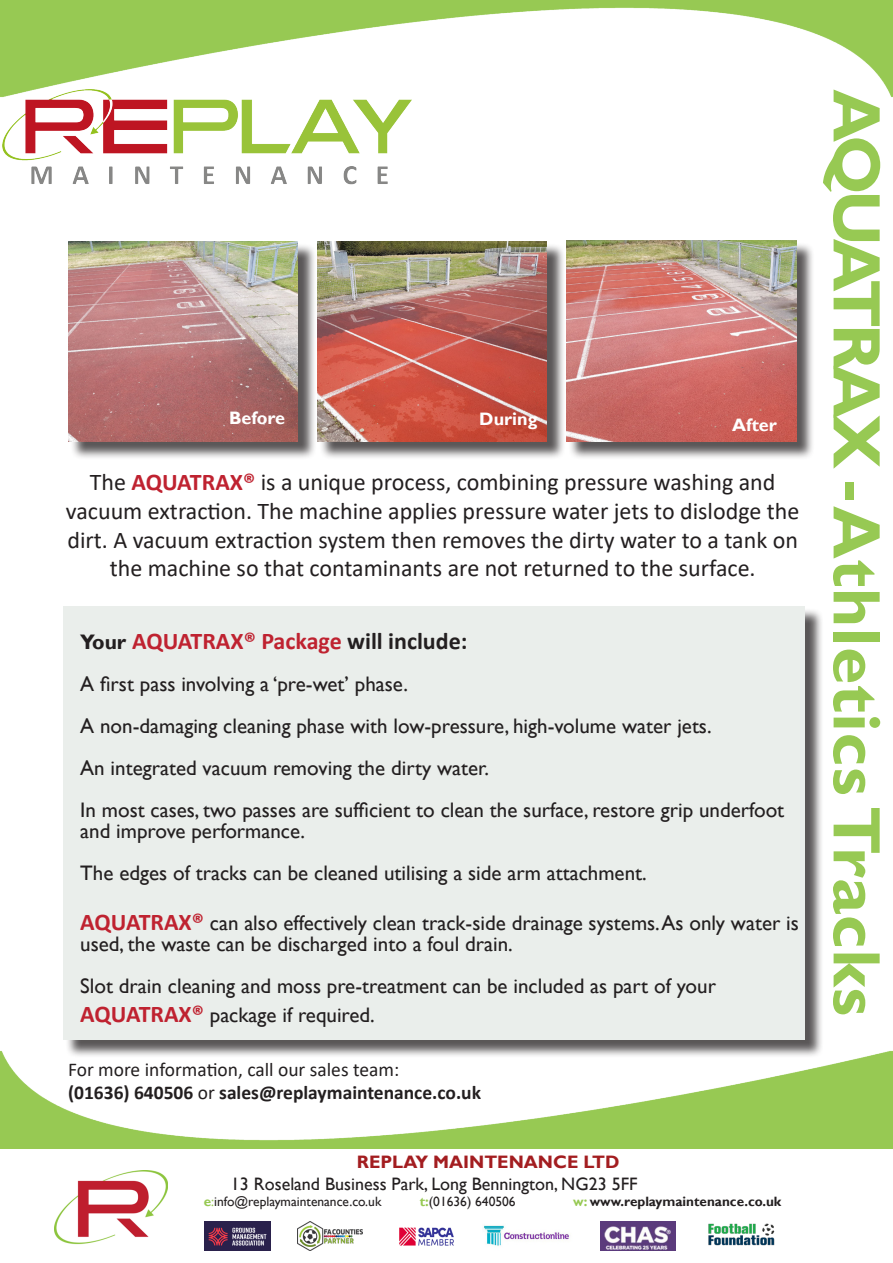
<style>
.page{position:relative;width:893px;height:1263px;background:#fff}
.page>*{position:absolute;margin:0;border:0;box-sizing:border-box;transform-origin:0 0}
.t1{font:700 67.5px "Gill Sans";letter-spacing:.01em;color:#97c953}
.t2{font:24px/28.8px "Calibri";color:#231f20;text-align:center}
.t3{font:700 24px "Calibri";color:#bf2230}
.t4{font:21px/21px "Gill Sans";color:#231f20}
.t5{font:700 19.5px "Calibri";color:#231f20}
.t6{font:19.5px "Calibri";color:#231f20}
.t7{font:18px "Gill Sans";color:#231f20}
.t8{font:700 18px "Gill Sans";color:#a31d20}
.t9{font:700 18px "Gill Sans";color:#fff}
.t10{font:13.5px "Gill Sans";color:#231f20}
.t11{font:700 13.5px "Gill Sans";color:#231f20}
.s1{font-weight:700;color:#bf2230}
.s2{font-family:"Gill Sans";font-size:21px;color:#231f20}
.s3{color:#231f20}
.s4{font-family:"Calibri";font-weight:700;font-size:24px;color:#bf2230}
.s5{font-weight:400}
.s6{font-weight:700;color:#97c953}
.s7{color:#97c953}
</style>
<div class="page">
<img style="left:0;top:1050px;width:893px;height:98px">
<div style="left:70px;top:244px;width:247px;height:216px;background:#231f20;opacity:.75"></div>
<img style="left:68px;top:241px;width:230px;height:200px">
<img style="left:3px;top:108px;width:403px;height:77px">
<div style="left:319px;top:244px;width:247px;height:216px;background:#231f20;opacity:.75"></div>
<img style="left:317px;top:241px;width:230px;height:200px">
<div style="left:568px;top:242px;width:247px;height:218px;background:#231f20;opacity:.75"></div>
<img style="left:566px;top:240px;width:230px;height:201px">
<img style="left:0;top:0;width:893px;height:108px">
<img style="left:54px;top:1171px;width:113px;height:74px">
<div style="left:66px;top:608px;width:758px;height:451px;background:#231f20;opacity:.75"></div>
<div style="left:63px;top:606px;width:742px;height:434px;background:#eaeeeb"></div>
<img style="left:204px;top:1221px;width:67px;height:30px">
<img style="left:297px;top:1221px;width:65px;height:30px">
<img style="left:399px;top:1227px;width:55px;height:19px">
<img style="left:483px;top:1225px;width:86px;height:21px">
<img style="left:600px;top:1221px;width:75px;height:30px">
<img style="left:709px;top:1223px;width:65px;height:23px">
<p class="t9" style="left:229px;top:407px;width:58px">Before</p>
<p class="t9" style="left:479px;top:408px;width:60px">During</p>
<p class="t9" style="left:732px;top:414px;width:46px">After</p>
<p class="t2" style="left:66px;top:467px;width:735px">The <span class="s1">AQUATRAX®</span> is a unique process, combining pressure washing and vacuum extraction. The machine applies pressure water jets to dislodge the dirt. A vacuum extraction system then removes the dirty water to a tank on the machine so that contaminants are not returned to the surface.</p>
<p class="t3" style="left:80px;top:624px;width:389px"><span class="s2">Your</span> AQUATRAX® Package <span class="s3">will include:</span></p>
<p class="t4" style="left:80px;top:674px;width:329px">A first pass involving a ‘pre-wet’ phase.</p>
<p class="t4" style="left:80px;top:716px;width:633px">A non-damaging cleaning phase with low-pressure, high-volume water jets.</p>
<p class="t4" style="left:80px;top:758px;width:410px">An integrated vacuum removing the dirty water.</p>
<p class="t4" style="left:80px;top:800px;width:705px">In most cases, two passes are sufficient to clean the surface, restore grip underfoot and improve performance.</p>
<p class="t4" style="left:80px;top:863px;width:568px">The edges of tracks can be cleaned utilising a side arm attachment.</p>
<p class="t4" style="left:80px;top:913px;width:720px"><span class="s4">AQUATRAX®</span> can also effectively clean track-side drainage systems. As only water is used, the waste can be discharged into a foul drain.</p>
<p class="t4" style="left:80px;top:972px;width:637px;line-height:28.8px">Slot drain cleaning and moss pre-treatment can be included as part of your<br><span class="s4">AQUATRAX®</span> package if required.</p>
<p class="t6" style="left:68px;top:1055px;width:333px">For more information, call our sales team:</p>
<p class="t5" style="left:68px;top:1079px;width:415px">(01636) 640506 <span class="s5">or</span> sales@replaymaintenance.co.uk</p>
<p class="t8" style="left:357px;top:1151px;width:264px">REPLAY MAINTENANCE LTD</p>
<p class="t7" style="left:231px;top:1173px;width:408px">13 Roseland Business Park, Long Bennington, NG23 5FF</p>
<p class="t10" style="left:204px;top:1193px;width:179px"><span class="s6">e</span><span class="s7">:</span>info@replaymaintenance.co.uk</p>
<p class="t10" style="left:420px;top:1193px;width:97px"><span class="s6">t:</span>(01636) 640506</p>
<p class="t11" style="left:573px;top:1193px;width:210px"><span class="s7">w:</span> www.replaymaintenance.co.uk</p>
<p class="t1" style="left:897px;top:89px;width:928px;rotate:90deg">AQUATRAX - Athletics Tracks</p>
</div>
